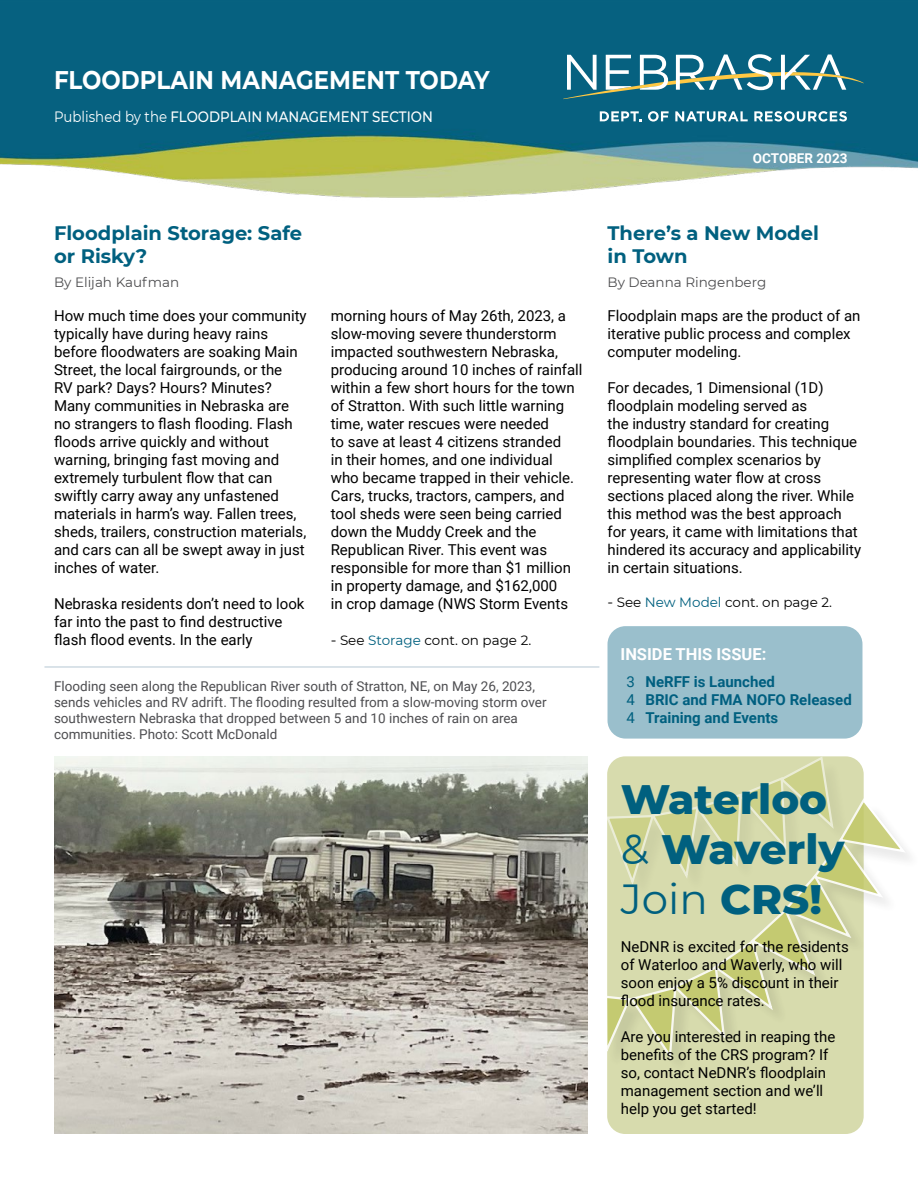
<style>
.page{position:relative;width:918px;height:1188px;background:#fff}
.page>*{position:absolute;margin:0;border:0;box-sizing:border-box;transform-origin:0 0}
.t1{font:800 42px/50.4px "Montserrat";color:#00607f}
.t2{font:700 25.5px "Montserrat";color:#fff;scale:.9 1}
.t3{font:700 19.5px/23.4px "Montserrat";color:#00607f}
.t4{font:700 16.5px "Roboto";color:#fff}
.t5{font:15px/18px "Roboto";color:#000}
.t6{font:500 15px "Montserrat";color:#fff;scale:.89 1}
.t7{font:700 15px/18px "Roboto";color:#005f80}
.t8{font:700 15px "Roboto";color:#00607f}
.t9{font:15px/18px "Roboto";color:#00607f;text-align:justify}
.t10{font:13.5px/16.2px "Roboto";color:#4d4d50}
.t11{font:13.5px "Montserrat";color:#000}
.t12{font:13.5px "Montserrat";color:#4d4d4f}
.t13{font:700 13.5px "Roboto";color:#fff}
.s1{font-weight:400}
.s2{font-size:15px}
.s3{color:#00607f}
</style>
<div class="page">
<img style="left:0;top:0;width:918px;height:198px">
<svg style="left:563px;top:54px;width:301px;height:45px"></svg>
<svg style="left:600px;top:111px;width:41px;height:10px"></svg>
<svg style="left:648px;top:111px;width:21px;height:10px"></svg>
<svg style="left:675px;top:111px;width:73px;height:10px"></svg>
<svg style="left:754px;top:111px;width:93px;height:10px"></svg>
<div style="left:607px;top:756px;width:257px;height:378px;background:#d7dbad;border-radius:18px"></div>
<div style="left:608px;top:626px;width:254px;height:113px;background:#9abfcc;border-radius:18px"></div>
<img style="left:54px;top:756px;width:533px;height:378px">
<hr style="left:44px;top:667px;width:555px;height:1px;background:#b5c7d3">
<div style="left:607px;top:802px;width:311px;height:274px;background:#000;opacity:.1"></div>
<svg style="left:607px;top:756px;width:302px;height:303px"></svg>
<h2 class="t2" style="left:54px;top:62px;width:486px">FLOODPLAIN MANAGEMENT TODAY</h2>
<p class="t6" style="left:54px;top:106px;width:427px"><span class="s1">Published by the</span> FLOODPLAIN MANAGEMENT SECTION</p>
<h3 class="t3" style="left:54px;top:220px;width:250px">Floodplain Storage: Safe or Risky?</h3>
<p class="t12" style="left:54px;top:273px;width:127px">By Elijah Kaufman</p>
<p class="t5" style="left:54px;top:306px;width:254px">How much time does your community typically have during heavy rains before floodwaters are soaking Main Street, the local fairgrounds, or the<br>RV park? Days? Hours? Minutes?<br>Many communities in Nebraska are no strangers to flash flooding. Flash floods arrive quickly and without warning, bringing fast moving and extremely turbulent flow that can swiftly carry away any unfastened materials in harm’s way. Fallen trees, sheds, trailers, construction materials, and cars can all be swept away in just inches of water.</p>
<p class="t5" style="left:54px;top:594px;width:252px">Nebraska residents don’t need to look far into the past to find destructive flash flood events. In the early</p>
<p class="t5" style="left:331px;top:306px;width:253px">morning hours of May 26th, 2023, a slow-moving severe thunderstorm impacted southwestern Nebraska, producing around 10 inches of rainfall within a few short hours for the town of Stratton. With such little warning time, water rescues were needed<br>to save at least 4 citizens stranded<br>in their homes, and one individual who became trapped in their vehicle.<br>Cars, trucks, tractors, campers, and tool sheds were seen being carried down the Muddy Creek and the Republican River. This event was responsible for more than $1 million in property damage, and $162,000<br>in crop damage (NWS Storm Events</p>
<p class="t11" style="left:331px;top:631px;width:202px"><span class="s2">-</span> See <span class="s3">Storage</span> cont. on page 2.</p>
<p class="t10" style="left:54px;top:677px;width:494px">Flooding seen along the Republican River south of Stratton, NE, on May 26, 2023, sends vehicles and RV adrift. The flooding resulted from a slow-moving storm over southwestern Nebraska that dropped between 5 and 10 inches of rain on area communities. Photo: Scott McDonald</p>
<p class="t13" style="left:753px;top:149px;width:96px">OCTOBER 2023</p>
<h3 class="t3" style="left:608px;top:220px;width:213px">There’s a New Model in Town</h3>
<p class="t12" style="left:608px;top:273px;width:160px">By Deanna Ringenberg</p>
<p class="t5" style="left:608px;top:306px;width:255px">Floodplain maps are the product of an iterative public process and complex computer modeling.</p>
<p class="t5" style="left:608px;top:378px;width:255px">For decades, 1 Dimensional (1D) floodplain modeling served as<br>the industry standard for creating floodplain boundaries. This technique simplified complex scenarios by representing water flow at cross sections placed along the river. While this method was the best approach for years, it came with limitations that hindered its accuracy and applicability in certain situations.</p>
<p class="t11" style="left:608px;top:593px;width:226px"><span class="s2">-</span> See <span class="s3">New Model</span> cont. on page 2.</p>
<p class="t4" style="left:621px;top:643px;width:147px">INSIDE THIS ISSUE:</p>
<p class="t9" style="left:627px;top:672px;width:10px">3<br>4<br>4</p>
<p class="t7" style="left:645px;top:672px;width:208px">NeRFF is Launched<br>BRIC and FMA NOFO Released</p>
<p class="t8" style="left:645px;top:707px;width:134px">Training and Events</p>
<h1 class="t1" style="left:621px;top:771px;width:225px">Waterloo <span class="s1">&amp;</span> Waverly<br><span class="s1">Join</span> CRS!</h1>
<p class="t5" style="left:621px;top:937px;width:229px">NeDNR is excited for the residents of Waterloo and Waverly, who will soon enjoy a 5% discount in their flood insurance rates.</p>
<p class="t5" style="left:621px;top:1027px;width:216px">Are you interested in reaping the benefits of the CRS program? If so, contact NeDNR’s floodplain management section and we’ll help you get started!</p>
</div>
